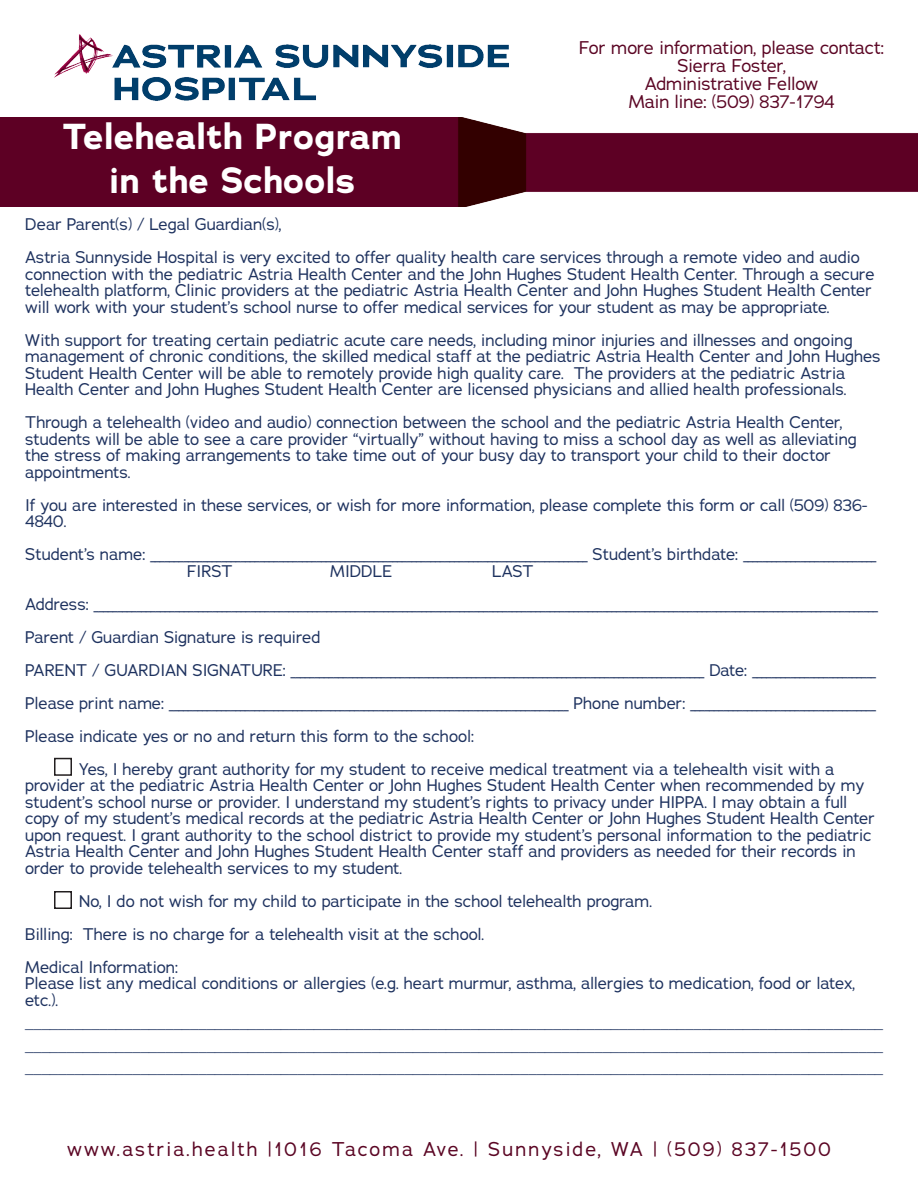
<style>
.page{position:relative;width:918px;height:1188px;background:#fff}
.page>*{position:absolute;margin:0;border:0;box-sizing:border-box;transform-origin:0 0}
.t1{font:700 36px "Adrianna";color:#fff}
.t2{font:19.5px "Adrianna";letter-spacing:.11em;color:#5b0624}
.t3{font:18px "Adrianna";color:#5b0624}
.t4{font:16.5px/16.5px "Adrianna";color:#1e325f}
.t5{font:300 16.5px/22.5px "Gill Sans";color:#1e325f;text-align:justify}
</style>
<div class="page">
<img style="left:54px;top:34px;width:455px;height:67px">
<img style="left:0;top:117px;width:918px;height:90px">
<div style="left:54px;top:891px;width:18px;height:18px;border:2px solid #231f20"></div>
<div style="left:54px;top:758px;width:18px;height:18px;border:2px solid #231f20"></div>
<p class="t1" style="left:63px;top:113px;width:340px">Telehealth Program</p>
<p class="t1" style="left:109px;top:156px;width:248px">in the Schools</p>
<p class="t3" style="left:579px;top:36px;width:306px">For more information, please contact:</p>
<p class="t3" style="left:677px;top:54px;width:110px">Sierra Foster,</p>
<p class="t3" style="left:645px;top:72px;width:175px">Administrative Fellow</p>
<p class="t3" style="left:629px;top:90px;width:207px">Main line: (509) 837-1794</p>
<p class="t4" style="left:25px;top:216px;width:258px">Dear Parent(s) / Legal Guardian(s),</p>
<p class="t4" style="left:25px;top:249px;width:851px">Astria Sunnyside Hospital is very excited to offer quality health care services through a remote video and audio connection with the pediatric Astria Health Center and the John Hughes Student Health Center. Through a secure telehealth platform, Clinic providers at the pediatric Astria Health Center and John Hughes Student Health Center will work with your student’s school nurse to offer medical services for your student as may be appropriate.</p>
<p class="t4" style="left:25px;top:331px;width:857px">With support for treating certain pediatric acute care needs, including minor injuries and illnesses and ongoing management of chronic conditions, the skilled medical staff at the pediatric Astria Health Center and John Hughes Student Health Center will be able to remotely provide high quality care. The providers at the pediatric Astria Health Center and John Hughes Student Health Center are licensed physicians and allied health professionals.</p>
<p class="t4" style="left:25px;top:414px;width:833px">Through a telehealth (video and audio) connection between the school and the pediatric Astria Health Center, students will be able to see a care provider “virtually” without having to miss a school day as well as alleviating the stress of making arrangements to take time out of your busy day to transport your child to their doctor appointments.</p>
<p class="t4" style="left:25px;top:496px;width:844px">If you are interested in these services, or wish for more information, please complete this form or call (509) 836-<br>4840.</p>
<p class="t4" style="left:187px;top:546px;width:691px;text-indent:-162px">Student’s name: ____________________________________________________________________________________________ Student’s birthdate: ____________________________<br>FIRST</p>
<p class="t4" style="left:330px;top:562px;width:64px">MIDDLE</p>
<p class="t4" style="left:492px;top:562px;width:43px">LAST</p>
<p class="t4" style="left:25px;top:595px;width:854px">Address: _____________________________________________________________________________________________________________________________________________________________________</p>
<p class="t4" style="left:25px;top:628px;width:297px">Parent / Guardian Signature is required</p>
<p class="t4" style="left:25px;top:661px;width:852px">PARENT / GUARDIAN SIGNATURE: _______________________________________________________________________________________ Date: __________________________</p>
<p class="t4" style="left:25px;top:694px;width:852px">Please print name: ____________________________________________________________________________________ Phone number: _______________________________________</p>
<p class="t4" style="left:25px;top:727px;width:450px">Please indicate yes or no and return this form to the school:</p>
<p class="t4" style="left:25px;top:760px;width:851px;text-indent:54px">Yes, I hereby grant authority for my student to receive medical treatment via a telehealth visit with a provider at the pediatric Astria Health Center or John Hughes Student Health Center when recommended by my student’s school nurse or provider. I understand my student’s rights to privacy under HIPPA. I may obtain a full copy of my student’s medical records at the pediatric Astria Health Center or John Hughes Student Health Center upon request. I grant authority to the school district to provide my student’s personal information to the pediatric Astria Health Center and John Hughes Student Health Center staff and providers as needed for their records in order to provide telehealth services to my student.</p>
<p class="t4" style="left:79px;top:892px;width:575px">No, I do not wish for my child to participate in the school telehealth program.</p>
<p class="t4" style="left:25px;top:925px;width:461px">Billing: There is no charge for a telehealth visit at the school.</p>
<p class="t4" style="left:25px;top:958px;width:155px">Medical Information:</p>
<p class="t4" style="left:25px;top:975px;width:832px">Please list any medical conditions or allergies (e.g. heart murmur, asthma, allergies to medication, food or latex, etc.).</p>
<p class="t5" style="left:25px;top:1011px;width:859px">________________________________________________________________________________________________________ ________________________________________________________________________________________________________ ________________________________________________________________________________________________________</p>
<p class="t2" style="left:67px;top:1136px;width:765px">www.astria.health |1016 Tacoma Ave. | Sunnyside, WA | (509) 837-1500</p>
</div>
